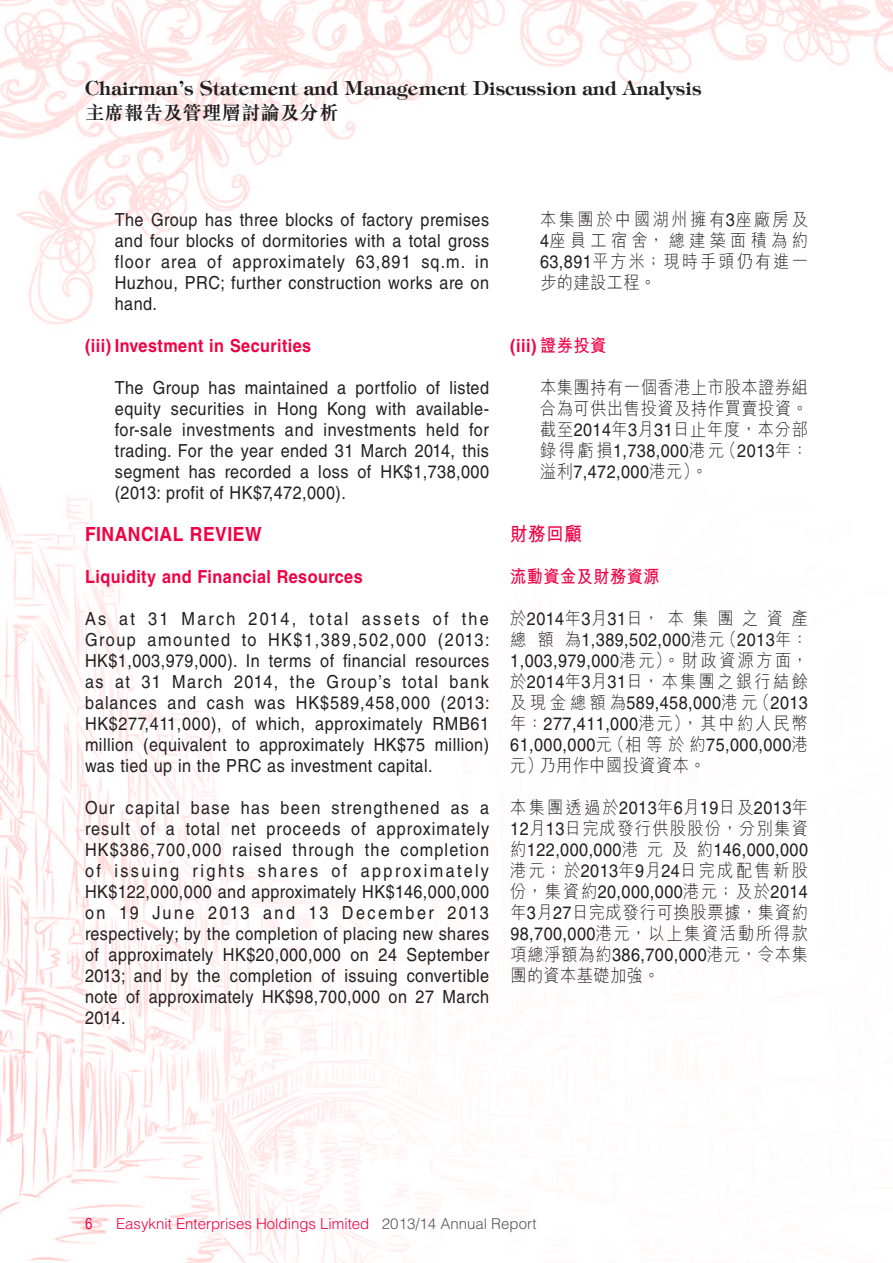
<style>
.page{position:relative;width:893px;height:1263px;background:#fff}
.page>*{position:absolute;margin:0;border:0;box-sizing:border-box;transform-origin:0 0}
.t1{font:600 19.5px "Tiffany Std";color:#231f20}
.t2{font:700 19.5px "Helvetica LT Std";letter-spacing:.03em;color:#f00044;scale:.9 1}
.t3{font:700 19.5px "M Sung HK";color:#231f20}
.t4{font:700 19.5px "M Hei HK";color:#f00044;scale:.9 1}
.t5{font:18px/21px "Helvetica LT Std";letter-spacing:.03em;color:#231f20;text-align:justify;scale:.9 1}
.t6{font:300 18px/21px "M Hei HK";letter-spacing:.08em;color:#231f20;text-align:justify;scale:.9 1}
.t7{font:700 18px "Helvetica LT Std";letter-spacing:.03em;color:#f00044;scale:.9 1}
.t8{font:300 18px "M Hei HK";letter-spacing:.145em;color:#231f20;scale:.9 1}
.t9{font:300 18px "M Hei HK";letter-spacing:.13em;color:#231f20;scale:.9 1}
.t10{font:300 18px "M Hei HK";letter-spacing:.03em;color:#231f20;scale:.9 1}
.t11{font:700 18px "M Hei HK";letter-spacing:.03em;color:#f00044;scale:.9 1}
.t12{font:300 15px "Helvetica LT Std";color:#f00044}
.t13{font:condensed 15px "Helvetica LT Std";color:#f00044}
.s1{font-family:"Helvetica LT Std";font-weight:400}
.s2{font-family:"M Hei HK"}
.s3{font-family:"M Hei HK";font-weight:300}
.s4{color:#57585a}
</style>
<div class="page">
<img style="left:0;top:0;width:893px;height:1263px">
<p class="t1" style="left:85px;top:76px;width:618px">Chairman’s Statement and Management Discussion and Analysis</p>
<p class="t3" style="left:85px;top:99px;width:255px">主席報告及管理層討論及分析</p>
<p class="t5" style="left:115px;top:209px;width:417px">The Group has three blocks of factory premises and four blocks of dormitories with a total gross floor area of approximately 63,891 sq.m. in Huzhou, PRC; further construction works are on hand.</p>
<p class="t7" style="left:85px;top:334px;width:253px">(iii) Investment in Securities</p>
<p class="t5" style="left:115px;top:377px;width:417px">The Group has maintained a portfolio of listed equity securities in Hong Kong with available&shy;for-sale investments and investments held for trading. For the year ended 31 March 2014, this segment has recorded a loss of HK$1,738,000 (2013: profit of HK$7,472,000).</p>
<p class="t2" style="left:85px;top:522px;width:198px">FINANCIAL REVIEW</p>
<p class="t7" style="left:85px;top:565px;width:310px">Liquidity and Financial Resources</p>
<p class="t5" style="left:85px;top:608px;width:451px">As at 31 March 2014, total assets of the Group amounted to HK$1,389,502,000 (2013:<br>HK$1,003,979,000). In terms of financial resources as at 31 March 2014, the Group’s total bank balances and cash was HK$589,458,000 (2013:<br>HK$277,411,000), of which, approximately RMB61 million (equivalent to approximately HK$75 million) was tied up in the PRC as investment capital.</p>
<p class="t5" style="left:85px;top:797px;width:451px">Our capital base has been strengthened as a result of a total net proceeds of approximately HK$386,700,000 raised through the completion of issuing rights shares of approximately HK$122,000,000 and approximately HK$146,000,000 on 19 June 2013 and 13 December 2013 respectively; by the completion of placing new shares of approximately HK$20,000,000 on 24 September 2013; and by the completion of issuing convertible note of approximately HK$98,700,000 on 27 March 2014.</p>
<p class="t6" style="left:540px;top:208px;width:299px">本集團於中國湖州擁有<span class="s1">3</span>座廠房及<span class="s1">4</span>座員工宿舍，總建築面積為約<span class="s1">63,891</span>平方米；現時手頭仍有進一步的建設工程。</p>
<p class="t7" style="left:510px;top:334px;width:108px">(iii) <span class="s2">證券投資</span></p>
<p class="t6" style="left:540px;top:376px;width:299px">本集團持有一個香港上市股本證券組合為可供出售投資及持作買賣投資。截至<span class="s1">2014</span>年<span class="s1">3</span>月<span class="s1">31</span>日止年度，本分部</p>
<p class="t5" style="left:540px;top:440px;width:299px"><span class="s3">錄得虧損</span>1,738,000<span class="s3">港元（</span>2013<span class="s3">年：溢利</span>7,472,000<span class="s3">港元）。</span></p>
<p class="t4" style="left:510px;top:519px;width:81px">財務回顧</p>
<p class="t11" style="left:510px;top:563px;width:168px">流動資金及財務資源</p>
<p class="t6" style="left:510px;top:607px;width:332px">於<span class="s1">2014</span>年<span class="s1">3</span>月<span class="s1">31</span>日，本集團之資產</p>
<p class="t5" style="left:510px;top:629px;width:332px"><span class="s3">總 額 為</span>1,389,502,000<span class="s3">港元（</span>2013<span class="s3">年：<br></span>1,003,979,000<span class="s3">港元）。財政資源方面，</span></p>
<p class="t8" style="left:510px;top:668px;width:332px">於<span class="s1">2014</span>年<span class="s1">3</span>月<span class="s1">31</span>日，本集團之銀行結餘</p>
<p class="t5" style="left:510px;top:692px;width:332px"><span class="s3">及現金總額為</span>589,458,000<span class="s3">港元（</span>2013</p>
<p class="t9" style="left:510px;top:710px;width:332px">年：<span class="s1">277,411,000</span>港元），其中約人民幣</p>
<p class="t5" style="left:510px;top:734px;width:332px">61,000,000<span class="s3">元（相等於約</span>75,000,000<span class="s3">港</span></p>
<p class="t10" style="left:510px;top:752px;width:219px">元）乃用作中國投資資本。</p>
<p class="t6" style="left:510px;top:796px;width:332px">本集團透過於<span class="s1">2013</span>年<span class="s1">6</span>月<span class="s1">19</span>日及<span class="s1">2013</span>年<br><span class="s1">12</span>月<span class="s1">13</span>日完成發行供股股份，分別集資</p>
<p class="t5" style="left:510px;top:839px;width:332px"><span class="s3">約</span>122,000,000<span class="s3">港元及約</span>146,000,000</p>
<p class="t8" style="left:510px;top:857px;width:332px">港元；於<span class="s1">2013</span>年<span class="s1">9</span>月<span class="s1">24</span>日完成配售新股</p>
<p class="t5" style="left:510px;top:881px;width:332px"><span class="s3">份，集資約</span>20,000,000<span class="s3">港元；及於</span>2014</p>
<p class="t6" style="left:510px;top:901px;width:332px">年<span class="s1">3</span>月<span class="s1">27</span>日完成發行可換股票據，集資約<span class="s1">98,700,000</span>港元，以上集資活動所得款項總淨額為約<span class="s1">386,700,000</span>港元，令本集團的資本基礎加強。</p>
<p class="t13" style="left:85px;top:1214px;width:9px">6</p>
<p class="t12" style="left:116px;top:1214px;width:422px">Easyknit Enterprises Holdings Limited <span class="s4">2013/14 Annual Report</span></p>
</div>
